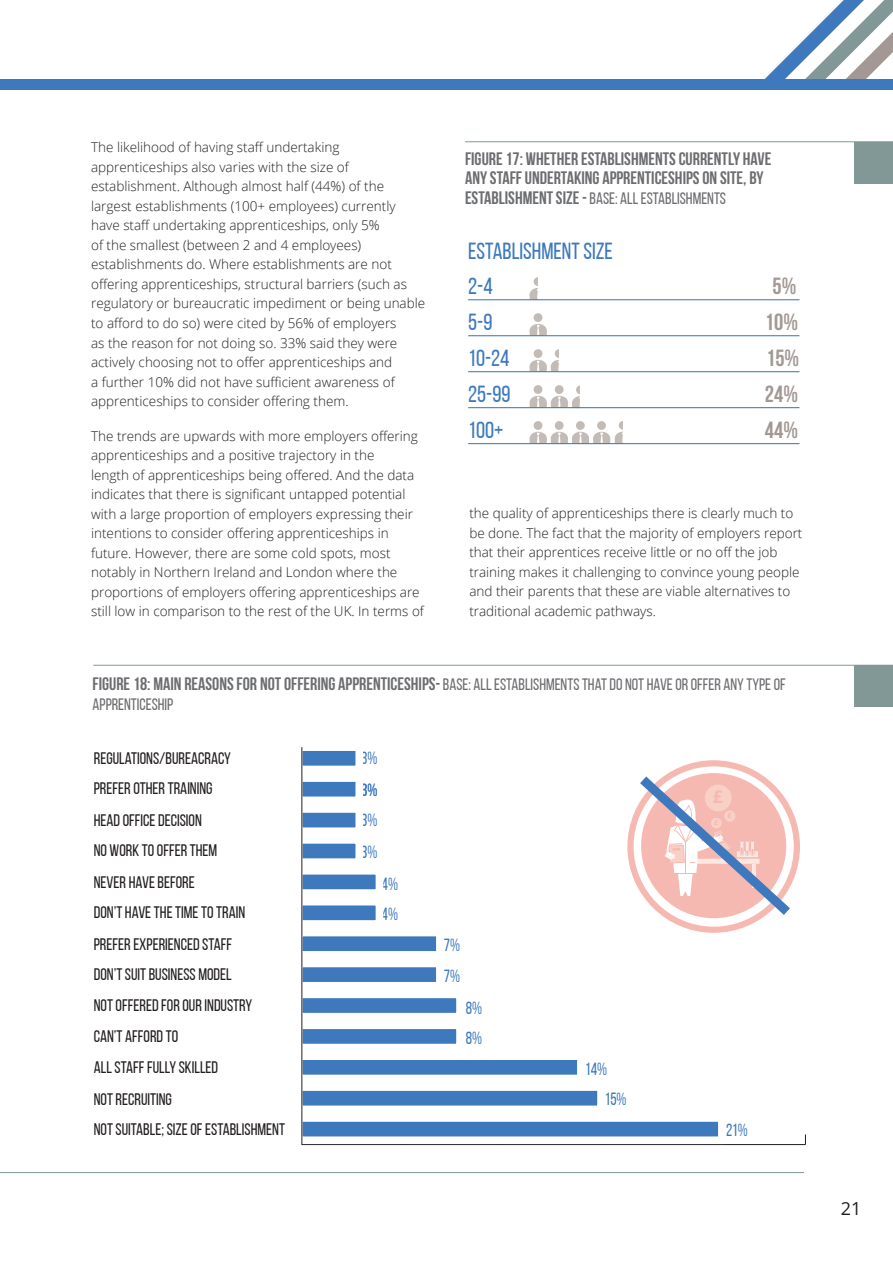
<style>
.page{position:relative;width:893px;height:1263px;background:#fff}
.page>*{position:absolute;margin:0;border:0;box-sizing:border-box;transform-origin:0 0}
.t1{font:23.25px/35.2px "Bebas Neue";color:#3e79bd}
.t2{font:700 23.25px "Bebas Neue";color:#a39893}
.t3{font:700 18px/19.5px "Bebas Neue";color:#6c6d70}
.t4{font:18px "Open Sans";color:#231f20}
.t5{font:700 17.7px "Open Sans";color:#e74f3c}
.t6{font:17.55px/30.3px "Bebas Neue";color:#3e79bd;scale:.92 1}
.t7{font:16.65px/31.8px "Bebas Neue";color:#231f20}
.t8{font:16.5px/19.5px "Bebas Neue";color:#6c6d70}
.t9{font:300 13.5px/19.5px "Open Sans";color:#231f20}
.t10{font:700 7.35px "Open Sans";color:#e74f3c}
.t11{font:700 7.05px "Open Sans";color:#e74f3c}
.s1{font-weight:700;font-size:18px}
</style>
<div class="page">
<svg style="left:762px;top:0;width:131px;height:80px"></svg>
<hr style="left:465px;top:141px;width:428px;height:1px;background:#829896">
<div style="left:854px;top:142px;width:39px;height:42px;background:#829896"></div>
<div style="left:619px;top:421px;width:9px;height:9px;background:#c3bbb6;border-radius:50%"></div>
<div style="left:623px;top:417px;width:11px;height:27px;background:#fff"></div>
<div style="left:555px;top:421px;width:9px;height:9px;background:#c3bbb6;border-radius:50%"></div>
<div style="left:534px;top:421px;width:8px;height:9px;background:#c3bbb6;border-radius:50%"></div>
<div style="left:597px;top:421px;width:9px;height:9px;background:#c3bbb6;border-radius:50%"></div>
<div style="left:576px;top:421px;width:9px;height:9px;background:#c3bbb6;border-radius:50%"></div>
<svg style="left:530px;top:432px;width:93px;height:11px"></svg>
<div style="left:555px;top:385px;width:9px;height:9px;background:#c3bbb6;border-radius:50%"></div>
<div style="left:534px;top:385px;width:8px;height:9px;background:#c3bbb6;border-radius:50%"></div>
<div style="left:555px;top:349px;width:9px;height:9px;background:#c3bbb6;border-radius:50%"></div>
<div style="left:534px;top:349px;width:8px;height:9px;background:#c3bbb6;border-radius:50%"></div>
<svg style="left:530px;top:361px;width:29px;height:10px"></svg>
<div style="left:534px;top:313px;width:8px;height:9px;background:#c3bbb6;border-radius:50%"></div>
<svg style="left:530px;top:325px;width:17px;height:10px"></svg>
<div style="left:534px;top:277px;width:8px;height:9px;background:#c3bbb6;border-radius:50%"></div>
<div style="left:530px;top:288px;width:17px;height:12px;background:#cdc7c2;border-radius:50%"></div>
<svg style="left:530px;top:289px;width:8px;height:10px"></svg>
<hr style="left:468px;top:335px;width:331px;height:1px;background:#3e79bd">
<div style="left:559px;top:346px;width:11px;height:26px;background:#fff"></div>
<hr style="left:468px;top:443px;width:331px;height:1px;background:#3e79bd">
<hr style="left:468px;top:371px;width:331px;height:1px;background:#3e79bd">
<div style="left:538px;top:273px;width:11px;height:28px;background:#fff"></div>
<hr style="left:468px;top:299px;width:331px;height:1px;background:#3e79bd">
<svg style="left:576px;top:385px;width:9px;height:9px"></svg>
<svg style="left:530px;top:397px;width:50px;height:10px"></svg>
<div style="left:581px;top:382px;width:10px;height:26px;background:#fff"></div>
<hr style="left:468px;top:407px;width:331px;height:1px;background:#3e79bd">
<div style="left:854px;top:665px;width:39px;height:42px;background:#829896"></div>
<hr style="left:0;top:1172px;width:804px;height:1px;background:#829896">
<hr style="left:93px;top:665px;width:800px;height:1px;background:#829896">
<hr style="left:302px;top:1144px;width:503px;height:1px;background:#231f20">
<div style="left:299px;top:747px;width:60px;height:22px;background:#3e79bd"></div>
<div style="left:295px;top:743px;width:68px;height:30px;border:8px solid #fff"></div>
<div style="left:299px;top:778px;width:60px;height:22px;background:#3e79bd"></div>
<div style="left:295px;top:774px;width:68px;height:30px;border:8px solid #fff"></div>
<div style="left:299px;top:809px;width:60px;height:22px;background:#3e79bd"></div>
<div style="left:295px;top:805px;width:68px;height:30px;border:8px solid #fff"></div>
<div style="left:299px;top:840px;width:60px;height:22px;background:#3e79bd"></div>
<div style="left:295px;top:836px;width:68px;height:30px;border:8px solid #fff"></div>
<div style="left:299px;top:871px;width:80px;height:22px;background:#3e79bd"></div>
<div style="left:295px;top:867px;width:88px;height:30px;border:8px solid #fff"></div>
<div style="left:299px;top:902px;width:80px;height:22px;background:#3e79bd"></div>
<div style="left:295px;top:898px;width:88px;height:30px;border:8px solid #fff"></div>
<div style="left:299px;top:932px;width:141px;height:23px;background:#3e79bd"></div>
<div style="left:295px;top:929px;width:149px;height:30px;border:8px solid #fff"></div>
<div style="left:299px;top:963px;width:141px;height:23px;background:#3e79bd"></div>
<div style="left:295px;top:960px;width:149px;height:29px;border:8px solid #fff"></div>
<div style="left:299px;top:994px;width:161px;height:23px;background:#3e79bd"></div>
<div style="left:295px;top:990px;width:169px;height:30px;border:8px solid #fff"></div>
<div style="left:299px;top:1025px;width:161px;height:22px;background:#3e79bd"></div>
<div style="left:295px;top:1021px;width:169px;height:30px;border:8px solid #fff"></div>
<div style="left:299px;top:1056px;width:282px;height:22px;background:#3e79bd"></div>
<div style="left:295px;top:1052px;width:290px;height:30px;border:8px solid #fff"></div>
<div style="left:299px;top:1087px;width:302px;height:22px;background:#3e79bd"></div>
<div style="left:295px;top:1083px;width:310px;height:30px;border:8px solid #fff"></div>
<div style="left:299px;top:1118px;width:423px;height:22px;background:#3e79bd"></div>
<div style="left:295px;top:1114px;width:431px;height:30px;border:8px solid #fff"></div>
<hr style="left:301px;top:747px;width:1px;height:397px;background:#231f20">
<svg style="left:627px;top:760px;width:173px;height:173px"></svg>
<div style="left:0;top:80px;width:893px;height:10px;background:#3e79bd"></div>
<p class="t9" style="left:91px;top:137px;width:336px">The likelihood of having staff undertaking apprenticeships also varies with the size of establishment. Although almost half (44%) of the largest establishments (100+ employees) currently have staff undertaking apprenticeships, only 5%<br>of the smallest (between 2 and 4 employees) establishments do. Where establishments are not offering apprenticeships, structural barriers (such as regulatory or bureaucratic impediment or being unable to afford to do so) were cited by 56% of employers<br>as the reason for not doing so. 33% said they were actively choosing not to offer apprenticeships and<br>a further 10% did not have sufficient awareness of apprenticeships to consider offering them.</p>
<p class="t9" style="left:91px;top:425px;width:334px">The trends are upwards with more employers offering apprenticeships and a positive trajectory in the<br>length of apprenticeships being offered. And the data indicates that there is significant untapped potential with a large proportion of employers expressing their intentions to consider offering apprenticeships in future. However, there are some cold spots, most notably in Northern Ireland and London where the proportions of employers offering apprenticeships are still low in comparison to the rest of the UK. In terms of</p>
<p class="t3" style="left:465px;top:149px;width:308px">FIGURE 17: WHETHER ESTABLISHMENTS CURRENTLY HAVE<br>ANY STAFF UNDERTAKING APPRENTICESHIPS ON SITE, BY</p>
<p class="t8" style="left:465px;top:188px;width:263px"><span class="s1">ESTABLISHMENT SIZE -</span>BASE: ALL ESTABLISHMENTS</p>
<p class="t1" style="left:468px;top:233px;width:146px">ESTABLISHMENT SIZE<br>2-4</p>
<p class="t2" style="left:773px;top:274px;width:25px">5%</p>
<p class="t1" style="left:468px;top:304px;width:26px">5-9</p>
<p class="t2" style="left:765px;top:309px;width:35px">10%</p>
<p class="t1" style="left:468px;top:340px;width:43px">10-24</p>
<p class="t2" style="left:766px;top:345px;width:35px">15%</p>
<p class="t1" style="left:468px;top:376px;width:44px">25-99</p>
<p class="t2" style="left:765px;top:381px;width:35px">24%</p>
<p class="t1" style="left:468px;top:412px;width:37px">100+</p>
<p class="t2" style="left:765px;top:417px;width:35px">44%</p>
<p class="t9" style="left:469px;top:503px;width:335px">the quality of apprenticeships there is clearly much to be done. The fact that the majority of employers report that their apprentices receive little or no off the job training makes it challenging to convince young people and their parents that these are viable alternatives to traditional academic pathways.</p>
<p class="t8" style="left:93px;top:675px;width:695px"><span class="s1">FIGURE 18: MAIN REASONS FOR NOT OFFERING APPRENTICESHIPS-</span>BASE: ALL ESTABLISHMENTS THAT DO NOT HAVE OR OFFER ANY TYPE OF<br>APPRENTICESHIP</p>
<p class="t7" style="left:94px;top:742px;width:139px">REGULATIONS/BUREACRACY</p>
<p class="t6" style="left:361px;top:742px;width:19px;line-height:31.3px;text-align:justify">3% 3% 3% 3%</p>
<p class="t7" style="left:94px;top:772px;width:120px">PREFER OTHER TRAINING<br>HEAD OFFICE DECISION</p>
<p class="t7" style="left:94px;top:834px;width:125px">NO WORK TO OFFER THEM<br>NEVER HAVE BEFORE</p>
<p class="t7" style="left:94px;top:896px;width:153px">DON’T HAVE THE TIME TO TRAIN<br>PREFER EXPERIENCED STAFF</p>
<p class="t7" style="left:94px;top:959px;width:160px;line-height:30.3px">DON’T SUIT BUSINESS MODEL<br>NOT OFFERED FOR OUR INDUSTRY</p>
<p class="t7" style="left:94px;top:1021px;width:126px;line-height:30.3px">CAN’T AFFORD TO<br>ALL STAFF FULLY SKILLED</p>
<p class="t7" style="left:94px;top:1083px;width:193px;line-height:30.3px">NOT RECRUITING<br>NOT SUITABLE; SIZE OF ESTABLISHMENT</p>
<p class="t6" style="left:382px;top:869px;width:19px">4%<br>4%</p>
<p class="t6" style="left:444px;top:930px;width:19px">7%<br>7%</p>
<p class="t6" style="left:466px;top:992px;width:19px">8%<br>8%</p>
<h3 class="t5" style="left:713px;top:784px;width:12px">£</h3>
<p class="t11" style="left:714px;top:818px;width:6px">£</p>
<p class="t10" style="left:728px;top:810px;width:6px">£</p>
<p class="t6" style="left:605px;top:1053px;width:25px;text-indent:-20px">14%<br>15%</p>
<p class="t6" style="left:726px;top:1115px;width:25px">21%</p>
<h2 class="t4" style="left:841px;top:1196px;width:22px">21</h2>
</div>
